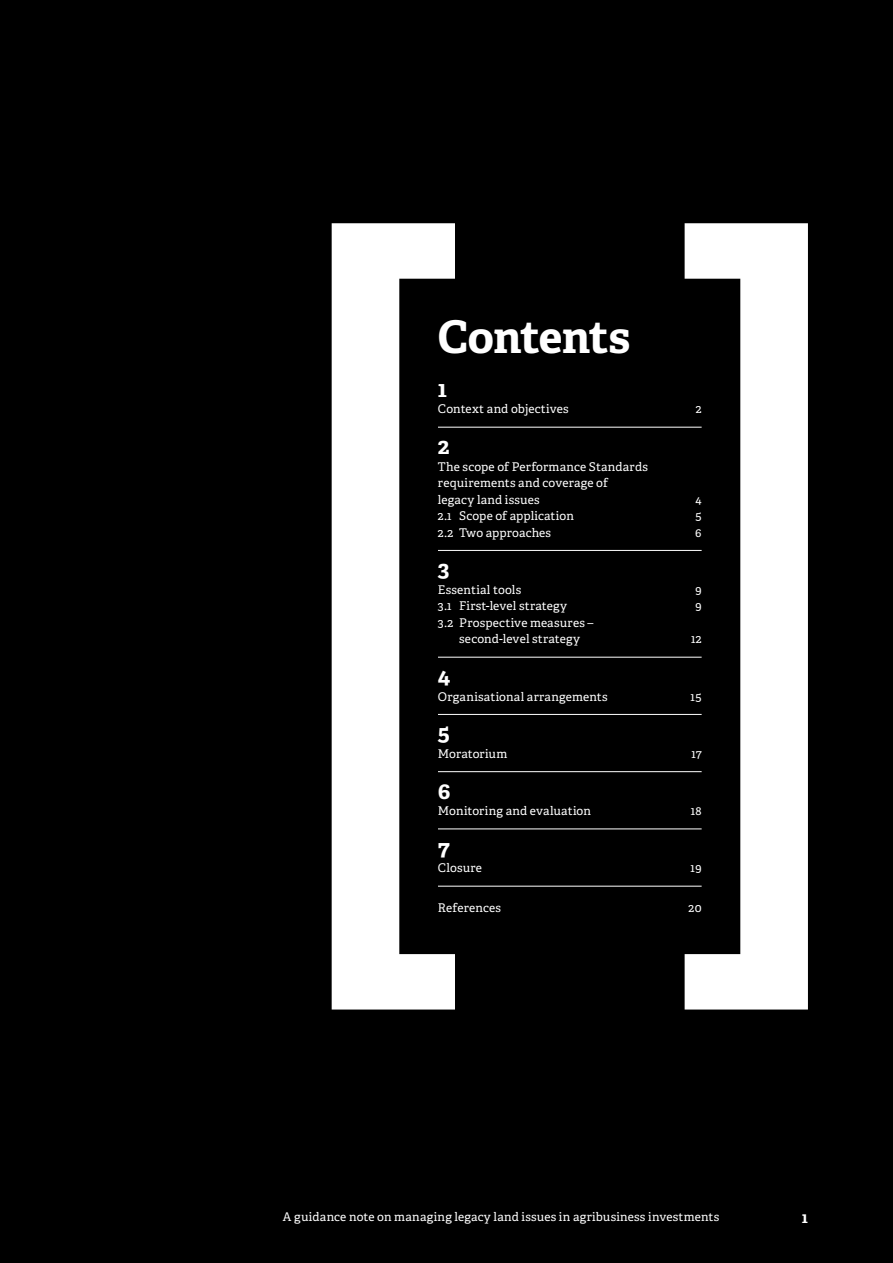
<style>
.page{position:relative;width:893px;height:1263px;background:#000}
.page>*{position:absolute;margin:0;border:0;box-sizing:border-box;transform-origin:0 0}
.t1{font:700 45px "Adelle PE";letter-spacing:-.015em;color:#fff}
.t2{font:700 22.5px "Adelle PE";color:#fff}
.t3{font:700 15px "Adelle PE";color:#fff}
.t4{font:12px/16.5px "Adelle PE";letter-spacing:.015em;color:#fff}
</style>
<div class="page">
<svg style="left:332px;top:223px;width:476px;height:786px"></svg>
<hr style="left:438px;top:657px;width:264px;height:1px;background:#fff">
<hr style="left:438px;top:714px;width:264px;height:1px;background:#fff">
<hr style="left:438px;top:771px;width:264px;height:1px;background:#fff">
<hr style="left:438px;top:829px;width:264px;height:1px;background:#fff">
<hr style="left:438px;top:550px;width:264px;height:1px;background:#fff">
<hr style="left:438px;top:886px;width:264px;height:1px;background:#fff">
<hr style="left:438px;top:427px;width:264px;height:1px;background:#fff">
<h1 class="t1" style="left:438px;top:304px;width:194px">Contents</h1>
<h2 class="t2" style="left:438px;top:373px;width:11px">1</h2>
<p class="t4" style="left:438px;top:400px;width:132px">Context and objectives</p>
<p class="t4" style="left:696px;top:400px;width:7px">2</p>
<h2 class="t2" style="left:438px;top:430px;width:13px">2</h2>
<p class="t4" style="left:438px;top:458px;width:211px">The scope of Performance Standards requirements and coverage of<br>legacy land issues</p>
<p class="t4" style="left:695px;top:491px;width:8px">4</p>
<p class="t4" style="left:438px;top:507px;width:137px">2.1 Scope of application</p>
<p class="t4" style="left:695px;top:507px;width:8px">5</p>
<p class="t4" style="left:438px;top:524px;width:115px">2.2 Two approaches</p>
<p class="t4" style="left:695px;top:524px;width:8px">6</p>
<h2 class="t2" style="left:438px;top:553px;width:13px">3</h2>
<p class="t4" style="left:438px;top:581px;width:85px">Essential tools</p>
<p class="t4" style="left:695px;top:581px;width:8px">9</p>
<p class="t4" style="left:438px;top:597px;width:131px">3.1 First-level strategy</p>
<p class="t4" style="left:695px;top:597px;width:8px">9</p>
<p class="t4" style="left:459px;top:614px;width:136px;text-indent:-21px">3.2 Prospective measures – second-level strategy</p>
<p class="t4" style="left:691px;top:630px;width:12px">12</p>
<h2 class="t2" style="left:438px;top:660px;width:14px">4</h2>
<p class="t4" style="left:438px;top:688px;width:171px">Organisational arrangements</p>
<p class="t4" style="left:690px;top:688px;width:13px">15</p>
<h2 class="t2" style="left:438px;top:717px;width:14px">5</h2>
<p class="t4" style="left:438px;top:745px;width:71px">Moratorium</p>
<p class="t4" style="left:691px;top:745px;width:12px">17</p>
<h2 class="t2" style="left:438px;top:774px;width:14px">6</h2>
<p class="t4" style="left:438px;top:802px;width:154px">Monitoring and evaluation</p>
<p class="t4" style="left:691px;top:802px;width:12px">18</p>
<h2 class="t2" style="left:438px;top:831px;width:13px">7</h2>
<p class="t4" style="left:438px;top:859px;width:46px">Closure</p>
<p class="t4" style="left:690px;top:859px;width:13px">19</p>
<p class="t4" style="left:438px;top:899px;width:64px">References</p>
<p class="t4" style="left:689px;top:899px;width:14px">20</p>
<p class="t4" style="left:283px;top:1208px;width:438px">A guidance note on managing legacy land issues in agribusiness investments</p>
<p class="t3" style="left:802px;top:1207px;width:8px">1</p>
</div>
